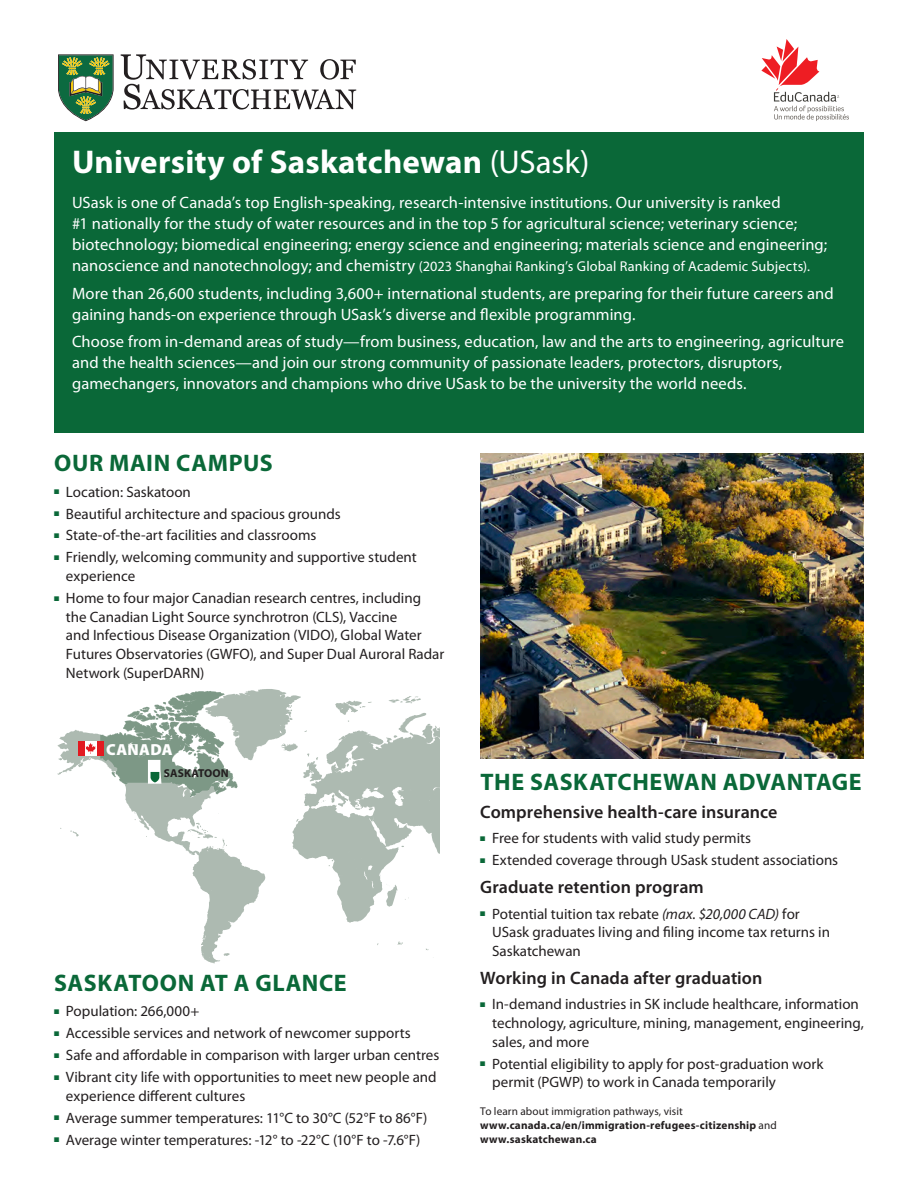
<style>
.page{position:relative;width:918px;height:1188px;background:#fff}
.page>*{position:absolute;margin:0;border:0;box-sizing:border-box;transform-origin:0 0}
.Body_Intro{font:700 33px "Myriad Pro";letter-spacing:.005em;color:#fff}
.Body_Intro-2{font:700 24px "Myriad Pro";letter-spacing:.025em;color:#0a6838}
.Body_Intro-3{font:600 18px "Myriad Pro";letter-spacing:.005em;color:#231f20}
.Body_Intro-4{font:16.5px/21px "Myriad Pro";letter-spacing:.005em;color:#fff}
.t1{font:900 16.05px "Myriad Pro";letter-spacing:.015em;color:#fff}
.t2{font:15px/18.8px "Myriad Pro";color:#231f20}
.Body_Intro-5{font:14.25px "Myriad Pro";letter-spacing:.01em;color:#fff}
.t3{font:700 11.4px "Myriad Pro";letter-spacing:.01em;color:#231f20}
.Body_Bullet_8pt_indent{font:700 11.25px/13.8px "Myriad Pro";letter-spacing:.015em;color:#231f20}
.s1{font-weight:400}
.s2{font-size:16.5px}
.s3{color:#0a6838}
.s4{font-style:italic}
</style>
<div class="page">
<svg style="left:58px;top:689px;width:381px;height:274px"></svg>
<div style="left:54px;top:132px;width:810px;height:300px;background:#0a6838"></div>
<img style="left:480px;top:453px;width:384px;height:305px">
<svg style="left:761px;top:39px;width:88px;height:82px"></svg>
<svg style="left:121px;top:54px;width:235px;height:56px"></svg>
<svg style="left:58px;top:54px;width:56px;height:67px"></svg>
<p class="Body_Intro" style="left:72px;top:144px;width:519px">University of Saskatchewan <span class="s1">(USask)</span></p>
<p class="Body_Intro-4" style="left:72px;top:192px;width:757px">USask is one of Canada’s top English-speaking, research-intensive institutions. Our university is ranked<br>#1 nationally for the study of water resources and in the top 5 for agricultural science; veterinary science; biotechnology; biomedical engineering; energy science and engineering; materials science and engineering;</p>
<p class="Body_Intro-5" style="left:72px;top:258px;width:739px"><span class="s2">nanoscience and nanotechnology; and chemistry</span> (2023 Shanghai Ranking’s Global Ranking of Academic Subjects).</p>
<p class="Body_Intro-4" style="left:72px;top:283px;width:763px">More than 26,600 students, including 3,600+ international students, are preparing for their future careers and gaining hands-on experience through USask’s diverse and flexible programming.</p>
<p class="Body_Intro-4" style="left:72px;top:332px;width:773px">Choose from in-demand areas of study—from business, education, law and the arts to engineering, agriculture and the health sciences—and join our strong community of passionate leaders, protectors, disruptors, gamechangers, innovators and champions who drive USask to be the university the world needs.</p>
<p class="Body_Intro-2" style="left:54px;top:450px;width:220px">OUR MAIN CAMPUS</p>
<p class="t2" style="left:54px;top:483px;width:138px"><span class="s3">■</span> Location: Saskatoon</p>
<p class="t2" style="left:54px;top:504px;width:288px"><span class="s3">■</span> Beautiful architecture and spacious grounds</p>
<p class="t2" style="left:54px;top:526px;width:264px"><span class="s3">■</span> State-of-the-art facilities and classrooms</p>
<p class="t2" style="left:66px;top:548px;width:352px;text-indent:-12px"><span class="s3">■</span> Friendly, welcoming community and supportive student experience</p>
<p class="t2" style="left:66px;top:589px;width:380px;text-indent:-12px"><span class="s3">■</span> Home to four major Canadian research centres, including the Canadian Light Source synchrotron (CLS), Vaccine<br>and Infectious Disease Organization (VIDO), Global Water Futures Observatories (GWFO), and Super Dual Auroral Radar Network (SuperDARN)</p>
<p class="t1" style="left:106px;top:741px;width:68px">CANADA</p>
<p class="t3" style="left:164px;top:767px;width:66px">SASKATOON</p>
<p class="Body_Intro-2" style="left:54px;top:969px;width:294px">SASKATOON AT A GLANCE</p>
<p class="t2" style="left:54px;top:1002px;width:147px"><span class="s3">■</span> Population: 266,000+</p>
<p class="t2" style="left:54px;top:1024px;width:358px"><span class="s3">■</span> Accessible services and network of newcomer supports</p>
<p class="t2" style="left:54px;top:1046px;width:387px"><span class="s3">■</span> Safe and affordable in comparison with larger urban centres</p>
<p class="t2" style="left:66px;top:1068px;width:372px;text-indent:-12px"><span class="s3">■</span> Vibrant city life with opportunities to meet new people and experience different cultures</p>
<p class="t2" style="left:54px;top:1109px;width:375px"><span class="s3">■</span> Average summer temperatures: 11°C to 30°C (52°F to 86°F)</p>
<p class="t2" style="left:54px;top:1130px;width:368px"><span class="s3">■</span> Average winter temperatures: -12° to -22°C (10°F to -7.6°F)</p>
<p class="Body_Intro-2" style="left:481px;top:769px;width:383px">THE SASKATCHEWAN ADVANTAGE</p>
<p class="Body_Intro-3" style="left:480px;top:802px;width:299px">Comprehensive health-care insurance</p>
<p class="t2" style="left:480px;top:829px;width:272px"><span class="s3">■</span> Free for students with valid study permits</p>
<p class="t2" style="left:480px;top:851px;width:359px"><span class="s3">■</span> Extended coverage through USask student associations</p>
<p class="Body_Intro-3" style="left:480px;top:877px;width:225px">Graduate retention program</p>
<p class="t2" style="left:492px;top:905px;width:339px;text-indent:-12px"><span class="s3">■</span> Potential tuition tax rebate <span class="s4">(max. $20,000 CAD)</span> for<br>USask graduates living and filing income tax returns in<br>Saskatchewan</p>
<p class="Body_Intro-3" style="left:480px;top:968px;width:284px">Working in Canada after graduation</p>
<p class="t2" style="left:492px;top:995px;width:373px;text-indent:-12px"><span class="s3">■</span> In-demand industries in SK include healthcare, information technology, agriculture, mining, management, engineering, sales, and more</p>
<p class="t2" style="left:492px;top:1055px;width:333px;text-indent:-12px"><span class="s3">■</span> Potential eligibility to apply for post-graduation work permit (PGWP) to work in Canada temporarily</p>
<p class="Body_Bullet_8pt_indent" style="left:480px;top:1104px;width:298px"><span class="s1">To learn about immigration pathways, visit </span>www.canada.ca/en/immigration-refugees-citizenship <span class="s1">and </span>www.saskatchewan.ca</p>
</div>
